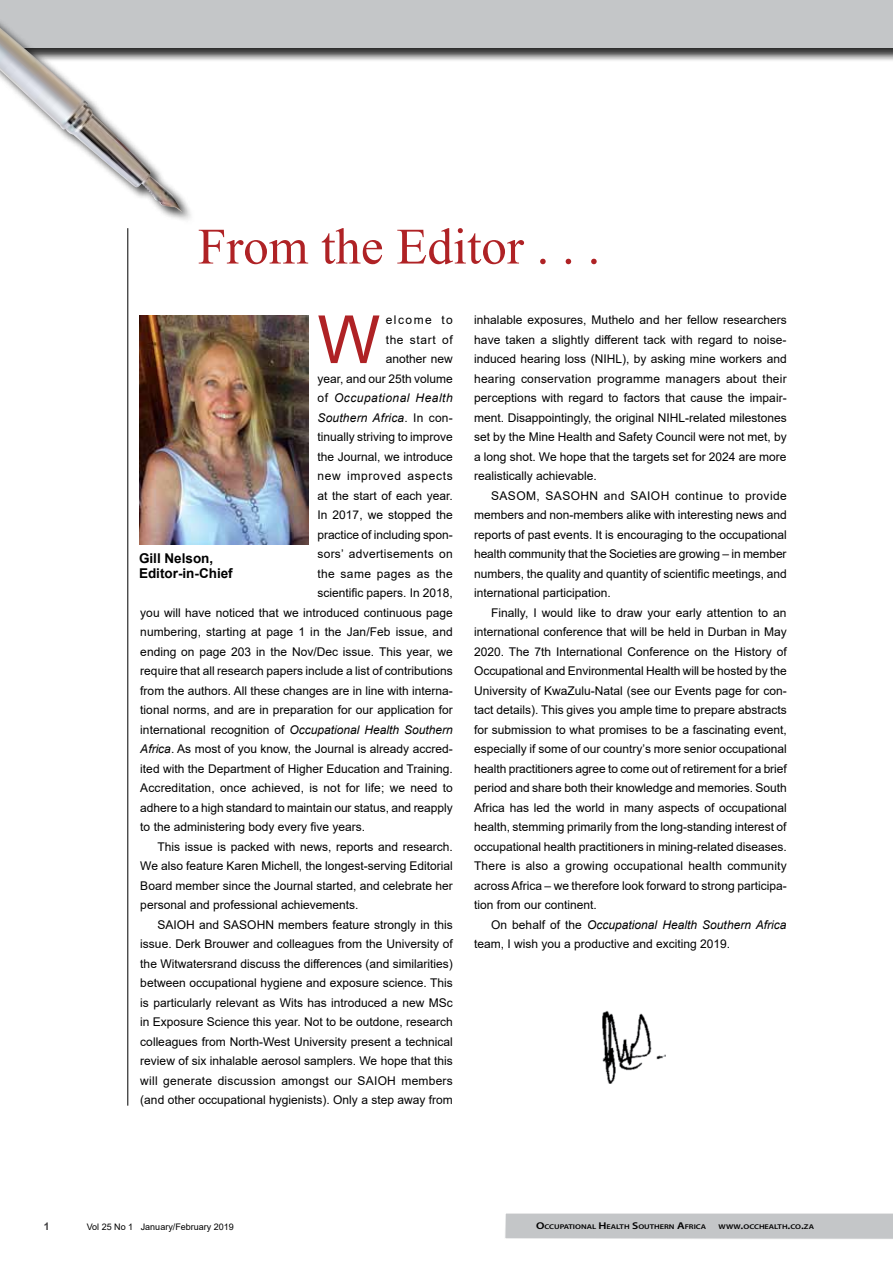
<style>
.page{position:relative;width:893px;height:1263px;background:#fff}
.page>*{position:absolute;margin:0;border:0;box-sizing:border-box;transform-origin:0 0}
.t1{font:66.45px "Arial";color:#af2225}
.t2{font:51px "Times New Roman";color:#af2225}
.t3{font:700 13.5px/15px "Arial";color:#000}
.t4{font:12px/19.5px "Arial";color:#000;text-align:justify}
.t5{font:12px "Arial";letter-spacing:.02em;color:#000}
.t6{font:12px "Arial";letter-spacing:.055em;color:#000}
.t7{font:italic 12px "Arial";letter-spacing:.015em;color:#000}
.t8{font:italic 12px "Arial";letter-spacing:.04em;color:#000}
.t9{font:12px "Arial";letter-spacing:.03em;color:#000}
.t10{font:12px "Arial";letter-spacing:.125em;color:#000}
.t11{font:700 10.5px "Arial";color:#414042}
.t12{font:9px "Arial";color:#000}
.t13{font:600 6.9px "Myriad Pro";color:#000;scale:1.21 1}
.s1{font-style:normal}
.s2{font-style:italic}
.s3{font-size:9.9px}
</style>
<div class="page">
<div style="left:0;top:0;width:893px;height:62px;background:#000;opacity:.6"></div>
<div style="left:0;top:0;width:893px;height:48px;background:#c4c6c8"></div>
<img style="left:602px;top:1011px;width:64px;height:72px">
<div style="left:0;top:0;width:195px;height:225px;background:#000;opacity:.75"></div>
<img style="left:0;top:28px;width:182px;height:184px">
<hr style="left:128px;top:228px;width:1px;height:878px;background:#000">
<img style="left:139px;top:315px;width:170px;height:229px">
<svg style="left:505px;top:1213px;width:388px;height:26px;background:#c6c8ca"></svg>
<h2 class="t2" style="left:198px;top:210px;width:404px">From the Editor . . .</h2>
<h1 class="t1" style="left:317px;top:294px;width:64px">W</h1>
<p class="t10" style="left:386px;top:312px;width:69px">elcome to</p>
<p class="t6" style="left:386px;top:331px;width:69px">the start of</p>
<p class="t4" style="left:386px;top:349px;width:69px">another new</p>
<p class="t4" style="left:317px;top:368px;width:137px">year, and our 25th volume</p>
<p class="t8" style="left:317px;top:390px;width:137px"><span class="s1">of</span> Occupational Health</p>
<p class="t7" style="left:317px;top:410px;width:137px">Southern Africa<span class="s1">. In con-</span></p>
<p class="t4" style="left:317px;top:427px;width:137px">tinually striving to improve</p>
<p class="t4" style="left:317px;top:446px;width:137px">the Journal, we introduce</p>
<p class="t6" style="left:317px;top:468px;width:137px">new improved aspects</p>
<p class="t4" style="left:317px;top:485px;width:137px">at the start of each year.</p>
<p class="t4" style="left:317px;top:505px;width:137px">In 2017, we stopped the</p>
<p class="t4" style="left:317px;top:524px;width:137px">practice of including spon-</p>
<p class="t5" style="left:317px;top:546px;width:137px">sors’ advertisements on</p>
<p class="t9" style="left:317px;top:565px;width:137px">the same pages as the</p>
<p class="t4" style="left:317px;top:583px;width:137px">scientific papers. In 2018,</p>
<p class="t4" style="left:140px;top:602px;width:314px">you will have noticed that we introduced continuous page</p>
<p class="t4" style="left:140px;top:622px;width:314px">numbering, starting at page 1 in the Jan/Feb issue, and</p>
<p class="t4" style="left:140px;top:641px;width:314px">ending on page 203 in the Nov/Dec issue. This year, we</p>
<p class="t4" style="left:140px;top:661px;width:314px">require that all research papers include a list of contributions</p>
<p class="t4" style="left:140px;top:680px;width:314px">from the authors. All these changes are in line with interna-</p>
<p class="t4" style="left:140px;top:700px;width:314px">tional norms, and are in preparation for our application for</p>
<p class="t4" style="left:140px;top:719px;width:314px">international recognition of <span class="s2">Occupational Health Southern</span></p>
<p class="t4" style="left:140px;top:739px;width:314px"><span class="s2">Africa</span>. As most of you know, the Journal is already accred-</p>
<p class="t4" style="left:140px;top:758px;width:314px">ited with the Department of Higher Education and Training.</p>
<p class="t4" style="left:140px;top:778px;width:314px">Accreditation, once achieved, is not for life; we need to</p>
<p class="t4" style="left:140px;top:797px;width:314px">adhere to a high standard to maintain our status, and reapply</p>
<p class="t4" style="left:140px;top:817px;width:226px">to the administering body every five years.</p>
<p class="t4" style="left:157px;top:836px;width:297px">This issue is packed with news, reports and research.</p>
<p class="t4" style="left:140px;top:856px;width:314px">We also feature Karen Michell, the longest-serving Editorial</p>
<p class="t4" style="left:140px;top:875px;width:314px">Board member since the Journal started, and celebrate her</p>
<p class="t4" style="left:140px;top:895px;width:220px">personal and professional achievements.</p>
<p class="t4" style="left:157px;top:914px;width:297px">SAIOH and SASOHN members feature strongly in this</p>
<p class="t4" style="left:140px;top:934px;width:314px">issue. Derk Brouwer and colleagues from the University of</p>
<p class="t4" style="left:140px;top:953px;width:314px">the Witwatersrand discuss the differences (and similarities)</p>
<p class="t4" style="left:140px;top:973px;width:314px">between occupational hygiene and exposure science. This</p>
<p class="t4" style="left:140px;top:992px;width:314px">is particularly relevant as Wits has introduced a new MSc</p>
<p class="t4" style="left:140px;top:1012px;width:314px">in Exposure Science this year. Not to be outdone, research</p>
<p class="t4" style="left:140px;top:1031px;width:314px">colleagues from North-West University present a technical</p>
<p class="t4" style="left:140px;top:1051px;width:314px">review of six inhalable aerosol samplers. We hope that this</p>
<p class="t5" style="left:140px;top:1072px;width:314px">will generate discussion amongst our SAIOH members</p>
<p class="t4" style="left:140px;top:1090px;width:314px">(and other occupational hygienists). Only a step away from</p>
<p class="t3" style="left:139px;top:551px;width:95px">Gill Nelson,<br>Editor-in-Chief</p>
<p class="t4" style="left:474px;top:310px;width:314px">inhalable exposures, Muthelo and her fellow researchers have taken a slightly different tack with regard to noise&shy;induced hearing loss (NIHL), by asking mine workers and hearing conservation programme managers about their perceptions with regard to factors that cause the impair&shy;ment. Disappointingly, the original NIHL-related milestones set by the Mine Health and Safety Council were not met, by a long shot. We hope that the targets set for 2024 are more realistically achievable.</p>
<p class="t4" style="left:474px;top:485px;width:314px;text-indent:17px">SASOM, SASOHN and SAIOH continue to provide members and non-members alike with interesting news and reports of past events. It is encouraging to the occupational health community that the Societies are growing – in member numbers, the quality and quantity of scientific meetings, and international participation.</p>
<p class="t4" style="left:474px;top:602px;width:314px;text-indent:17px">Finally, I would like to draw your early attention to an international conference that will be held in Durban in May 2020. The 7th International Conference on the History of Occupational and Environmental Health will be hosted by the University of KwaZulu-Natal (see our Events page for con&shy;tact details). This gives you ample time to prepare abstracts for submission to what promises to be a fascinating event, especially if some of our country’s more senior occupational health practitioners agree to come out of retirement for a brief period and share both their knowledge and memories. South Africa has led the world in many aspects of occupational health, stemming primarily from the long-standing interest of occupational health practitioners in mining-related diseases.<br>There is also a growing occupational health community across Africa – we therefore look forward to strong participa&shy;tion from our continent.</p>
<p class="t4" style="left:474px;top:914px;width:314px;text-indent:17px">On behalf of the <span class="s2">Occupational Health Southern Africa </span>team, I wish you a productive and exciting 2019.</p>
<p class="t11" style="left:44px;top:1219px;width:7px">1</p>
<p class="t12" style="left:87px;top:1220px;width:149px">Vol 25 No 1 January/February 2019</p>
<p class="t13" style="left:536px;top:1222px;width:142px"><span class="s3">O</span>CCUPATIONAL <span class="s3">H</span>EALTH <span class="s3">S</span>OUTHERN <span class="s3">A</span>FRICA</p>
<p class="t13" style="left:719px;top:1222px;width:80px">WWW<span class="s3">.</span>OCCHEALTH<span class="s3">.</span>CO<span class="s3">.</span>ZA</p>
</div>
